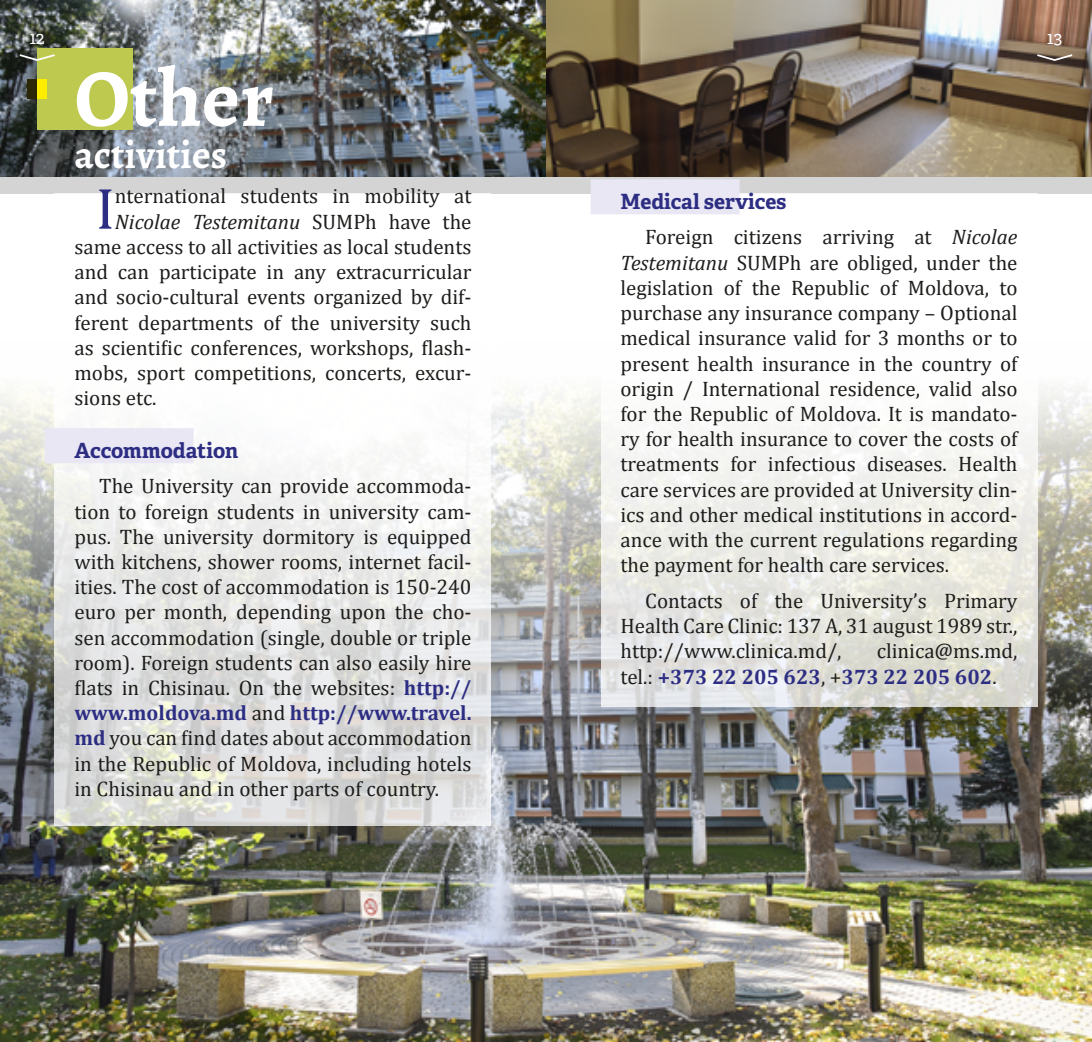
<style>
.page{position:relative;width:1092px;height:1042px;background:#fff}
.page>*{position:absolute;margin:0;border:0;box-sizing:border-box;transform-origin:0 0}
.t1{font:700 82.25px "Alegreya";color:#fff}
.t2{font:58.8px "Cambria";color:#2d2e83}
.t3{font:700 40.25px "Alegreya";color:#fff}
.t4{font:21px/25.2px "Cambria";color:#1d1d1b;text-align:justify}
.t5{font:700 21px/25.2px "Cambria";color:#2d2e83}
.t6{font:italic 21px "Cambria";color:#1d1d1b}
.t7{font:700 21px "Adelle";color:#2d2e83}
.t8{font:17.5px "Adelle";color:#fff}
.s1{font-style:normal}
.s2{font-weight:700;color:#2d2e83}
.s3{font-style:italic}
.s4{font-weight:400;color:#1d1d1b}
</style>
<div class="page">
<div style="left:0;top:0;width:546px;height:193px;background:#d4d4d4"></div>
<div style="left:546px;top:0;width:545px;height:193px;background:#d4d4d4"></div>
<img style="left:0;top:0;width:1091px;height:176px">
<div style="left:37px;top:49px;width:96px;height:81px;background:#bec94f"></div>
<div style="left:37px;top:79px;width:10px;height:20px;background:#ffed00"></div>
<div style="left:27px;top:79px;width:10px;height:20px;background:#2c2707"></div>
<img style="left:0;top:387px;width:1091px;height:655px">
<svg style="left:55px;top:193px;width:436px;height:633px"></svg>
<svg style="left:600px;top:193px;width:437px;height:514px"></svg>
<div style="left:590px;top:179px;width:149px;height:35px;background:#e9e7f4"></div>
<div style="left:45px;top:428px;width:148px;height:35px;background:#e9e7f4"></div>
<svg style="left:18px;top:53px;width:37px;height:9px"></svg>
<svg style="left:1035px;top:53px;width:39px;height:9px"></svg>
<p class="t8" style="left:30px;top:27px;width:16px">12</p>
<p class="t8" style="left:1047px;top:27px;width:16px">13</p>
<h1 class="t1" style="left:74px;top:42px;width:201px">Other</h1>
<h3 class="t3" style="left:74px;top:127px;width:154px">activities</h3>
<h2 class="t2" style="left:96px;top:174px;width:21px">I</h2>
<p class="t4" style="left:115px;top:184px;width:358px">nternational students in mobility at</p>
<p class="t6" style="left:115px;top:209px;width:358px">Nicolae Testemitanu <span class="s1">SUMPh have the</span></p>
<p class="t4" style="left:74px;top:234px;width:398px">same access to all activities as local students</p>
<p class="t4" style="left:74px;top:259px;width:398px">and can participate in any extracurricular</p>
<p class="t4" style="left:74px;top:284px;width:398px">and socio-cultural events organized by dif-</p>
<p class="t4" style="left:74px;top:310px;width:398px">ferent departments of the university such</p>
<p class="t4" style="left:74px;top:335px;width:398px">as scientific conferences, workshops, flash-</p>
<p class="t4" style="left:74px;top:360px;width:398px">mobs, sport competitions, concerts, excur-</p>
<p class="t4" style="left:74px;top:385px;width:84px">sions etc.</p>
<p class="t7" style="left:74px;top:437px;width:165px">Accommodation</p>
<p class="t4" style="left:74px;top:473px;width:398px;text-indent:25px">The University can provide accommoda&shy;tion to foreign students in university cam&shy;pus. The university dormitory is equipped with kitchens, shower rooms, internet facil&shy;ities. The cost of accommodation is 150-240 euro per month, depending upon the cho&shy;sen accommodation (single, double or triple room). Foreign students can also easily hire flats in Chisinau. On the websites: <span class="s2">http:// www.moldova.md</span> and <span class="s2">http://www.travel. md</span> you can find dates about accommodation in the Republic of Moldova, including hotels in Chisinau and in other parts of country.</p>
<p class="t7" style="left:620px;top:188px;width:167px">Medical services</p>
<p class="t4" style="left:620px;top:225px;width:398px;text-indent:25px">Foreign citizens arriving at <span class="s3">Nicolae Testemitanu</span> SUMPh are obliged, under the legislation of the Republic of Moldova, to purchase any insurance company – Optional medical insurance valid for 3 months or to present health insurance in the country of origin / International residence, valid also for the Republic of Moldova. It is mandato&shy;ry for health insurance to cover the costs of treatments for infectious diseases. Health care services are provided at University clin&shy;ics and other medical institutions in accord&shy;ance with the current regulations regarding the payment for health care services.</p>
<p class="t4" style="left:620px;top:588px;width:398px;text-indent:25px">Contacts of the University’s Primary Health Care Clinic: 137 A, 31 august 1989 str., http://www.clinica.md/,</p>
<p class="t5" style="left:620px;top:638px;width:398px;text-indent:256px"><span class="s4">clinica@ms.md, tel.:</span> +373 22 205 623<span class="s4">, +</span>373 22 205 602<span class="s4">.</span></p>
</div>
